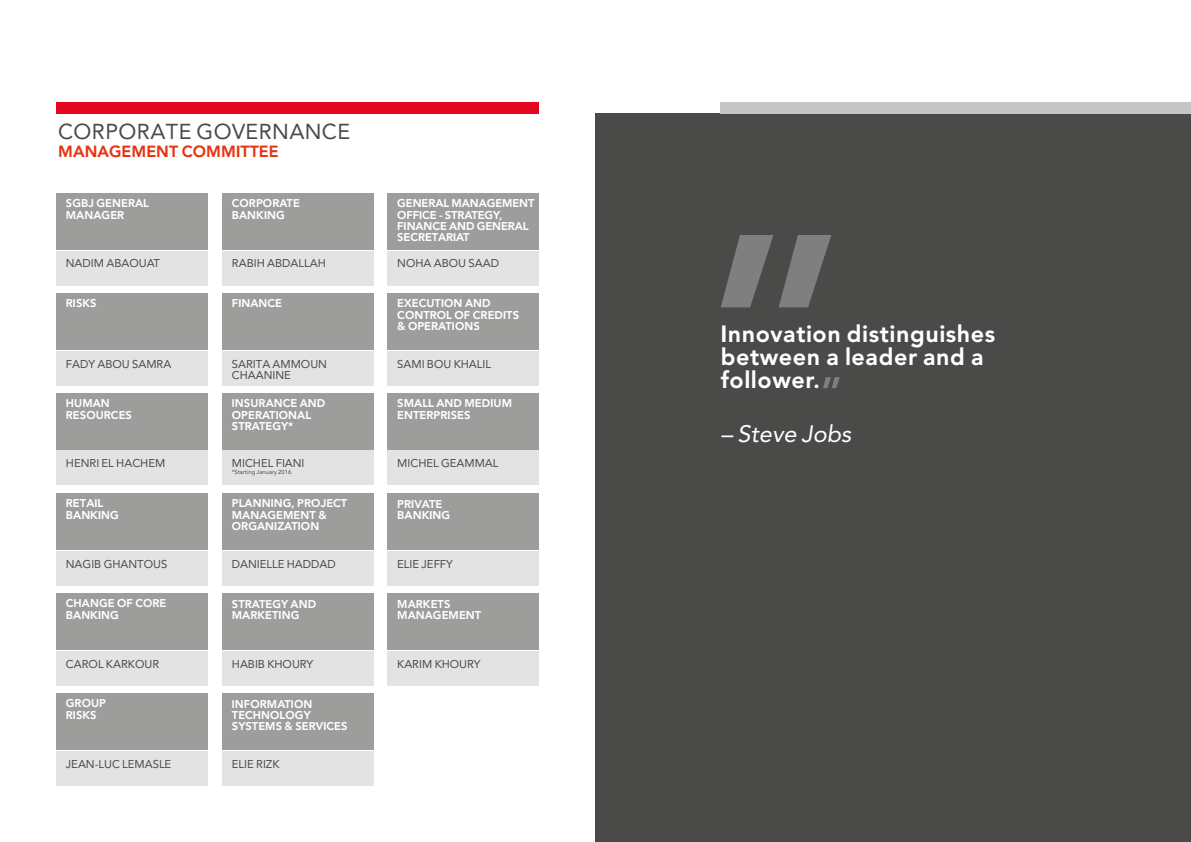
<style>
.page{position:relative;width:1191px;height:842px;background:#fff}
.page>*{position:absolute;margin:0;border:0;box-sizing:border-box;transform-origin:0 0}
.t1{font:700 22px/23px "SGBL";letter-spacing:.02em;color:#fff}
.t2{font:italic 22px "SGBL";color:#fff}
.t3{font:20px "SGBL";letter-spacing:.02em;color:#4a4a49}
.t4{font:700 15px "SGBL";color:#e63312}
.t5{font:700 10.5px/11.3px "SGBL";color:#fff}
.t6{font:10.5px/11.3px "SGBL";color:#4a4a49}
.t7{font:5.5px "SGBL";color:#4a4a49}
</style>
<div class="page">
<div style="left:57px;top:102px;width:482px;height:11px;background:#e40521"></div>
<div style="left:222px;top:193px;width:151px;height:57px;background:#9d9d9c"></div>
<div style="left:222px;top:251px;width:151px;height:34px;background:#e3e3e3"></div>
<div style="left:387px;top:193px;width:152px;height:57px;background:#9d9d9c"></div>
<div style="left:387px;top:251px;width:152px;height:34px;background:#e3e3e3"></div>
<div style="left:56px;top:193px;width:151px;height:57px;background:#9d9d9c"></div>
<div style="left:56px;top:251px;width:151px;height:34px;background:#e3e3e3"></div>
<div style="left:56px;top:493px;width:151px;height:57px;background:#9d9d9c"></div>
<div style="left:56px;top:551px;width:151px;height:34px;background:#e3e3e3"></div>
<div style="left:222px;top:493px;width:151px;height:57px;background:#9d9d9c"></div>
<div style="left:222px;top:551px;width:151px;height:34px;background:#e3e3e3"></div>
<div style="left:387px;top:493px;width:152px;height:57px;background:#9d9d9c"></div>
<div style="left:387px;top:551px;width:152px;height:34px;background:#e3e3e3"></div>
<div style="left:56px;top:593px;width:151px;height:57px;background:#9d9d9c"></div>
<div style="left:56px;top:651px;width:151px;height:34px;background:#e3e3e3"></div>
<div style="left:387px;top:593px;width:152px;height:57px;background:#9d9d9c"></div>
<div style="left:387px;top:651px;width:152px;height:34px;background:#e3e3e3"></div>
<div style="left:222px;top:593px;width:151px;height:57px;background:#9d9d9c"></div>
<div style="left:222px;top:651px;width:151px;height:34px;background:#e3e3e3"></div>
<div style="left:56px;top:393px;width:151px;height:56px;background:#9d9d9c"></div>
<div style="left:56px;top:451px;width:151px;height:34px;background:#e3e3e3"></div>
<div style="left:387px;top:393px;width:152px;height:56px;background:#9d9d9c"></div>
<div style="left:387px;top:451px;width:152px;height:34px;background:#e3e3e3"></div>
<div style="left:222px;top:393px;width:151px;height:56px;background:#9d9d9c"></div>
<div style="left:222px;top:451px;width:151px;height:34px;background:#e3e3e3"></div>
<div style="left:56px;top:693px;width:151px;height:57px;background:#9d9d9c"></div>
<div style="left:56px;top:751px;width:151px;height:34px;background:#e3e3e3"></div>
<div style="left:222px;top:693px;width:151px;height:57px;background:#9d9d9c"></div>
<div style="left:222px;top:751px;width:151px;height:34px;background:#e3e3e3"></div>
<div style="left:56px;top:293px;width:151px;height:57px;background:#9d9d9c"></div>
<div style="left:56px;top:351px;width:151px;height:34px;background:#e3e3e3"></div>
<div style="left:222px;top:293px;width:151px;height:57px;background:#9d9d9c"></div>
<div style="left:222px;top:351px;width:151px;height:34px;background:#e3e3e3"></div>
<div style="left:387px;top:293px;width:152px;height:57px;background:#9d9d9c"></div>
<div style="left:387px;top:351px;width:152px;height:34px;background:#e3e3e3"></div>
<div style="left:595px;top:113px;width:596px;height:729px;background:#4a4a49"></div>
<svg style="left:721px;top:235px;width:110px;height:72px"></svg>
<svg style="left:823px;top:377px;width:16px;height:11px"></svg>
<div style="left:721px;top:102px;width:470px;height:11px;background:#c6c6c6"></div>
<h2 class="t3" style="left:58px;top:116px;width:294px">CORPORATE GOVERNANCE</h2>
<h3 class="t4" style="left:58px;top:140px;width:222px">MANAGEMENT COMMITTEE</h3>
<p class="t5" style="left:66px;top:198px;width:85px">SGBJ GENERAL<br>MANAGER</p>
<p class="t5" style="left:232px;top:198px;width:70px">CORPORATE<br>BANKING</p>
<p class="t6" style="left:66px;top:258px;width:96px">NADIM ABAOUAT</p>
<p class="t6" style="left:232px;top:258px;width:95px">RABIH ABDALLAH</p>
<p class="t5" style="left:66px;top:298px;width:32px">RISKS</p>
<p class="t5" style="left:232px;top:298px;width:52px">FINANCE</p>
<p class="t6" style="left:66px;top:358px;width:107px">FADY ABOU SAMRA</p>
<p class="t6" style="left:232px;top:358px;width:97px">SARITA AMMOUN<br>CHAANINE</p>
<p class="t5" style="left:66px;top:398px;width:68px">HUMAN<br>RESOURCES</p>
<p class="t6" style="left:66px;top:458px;width:101px">HENRI EL HACHEM</p>
<p class="t5" style="left:232px;top:398px;width:95px">INSURANCE AND<br>OPERATIONAL<br>STRATEGY*</p>
<p class="t6" style="left:232px;top:458px;width:74px">MICHEL FIANI</p>
<p class="t7" style="left:232px;top:468px;width:61px">*Starting January 2016</p>
<p class="t5" style="left:66px;top:498px;width:54px">RETAIL<br>BANKING</p>
<p class="t6" style="left:66px;top:558px;width:103px">NAGIB GHANTOUS</p>
<p class="t5" style="left:232px;top:498px;width:117px">PLANNING, PROJECT<br>MANAGEMENT &amp;<br>ORGANIZATION</p>
<p class="t6" style="left:232px;top:558px;width:106px">DANIELLE HADDAD</p>
<p class="t5" style="left:66px;top:598px;width:102px">CHANGE OF CORE<br>BANKING</p>
<p class="t5" style="left:232px;top:598px;width:86px">STRATEGY AND<br>MARKETING</p>
<p class="t6" style="left:66px;top:658px;width:95px">CAROL KARKOUR</p>
<p class="t6" style="left:232px;top:658px;width:83px">HABIB KHOURY</p>
<p class="t5" style="left:66px;top:698px;width:42px">GROUP<br>RISKS</p>
<p class="t6" style="left:66px;top:758px;width:107px">JEAN-LUC LEMASLE</p>
<p class="t5" style="left:232px;top:698px;width:117px">INFORMATION<br>TECHNOLOGY<br>SYSTEMS &amp; SERVICES</p>
<p class="t6" style="left:232px;top:758px;width:49px">ELIE RIZK</p>
<p class="t5" style="left:397px;top:198px;width:139px">GENERAL MANAGEMENT<br>OFFICE - STRATEGY,<br>FINANCE AND GENERAL<br>SECRETARIAT</p>
<p class="t6" style="left:397px;top:258px;width:103px">NOHA ABOU SAAD</p>
<p class="t5" style="left:397px;top:298px;width:123px">EXECUTION AND<br>CONTROL OF CREDITS &amp; OPERATIONS</p>
<p class="t6" style="left:397px;top:358px;width:95px">SAMI BOU KHALIL</p>
<p class="t5" style="left:397px;top:398px;width:116px">SMALL AND MEDIUM<br>ENTERPRISES</p>
<p class="t6" style="left:397px;top:458px;width:103px">MICHEL GEAMMAL</p>
<p class="t5" style="left:397px;top:498px;width:54px">PRIVATE<br>BANKING</p>
<p class="t6" style="left:397px;top:558px;width:57px">ELIE JEFFY</p>
<p class="t5" style="left:397px;top:598px;width:86px">MARKETS<br>MANAGEMENT</p>
<p class="t6" style="left:397px;top:658px;width:85px">KARIM KHOURY</p>
<h1 class="t1" style="left:720px;top:323px;width:276px">Innovation distinguishes between a leader and a follower.</h1>
<h1 class="t2" style="left:720px;top:417px;width:132px">– Steve Jobs</h1>
</div>
